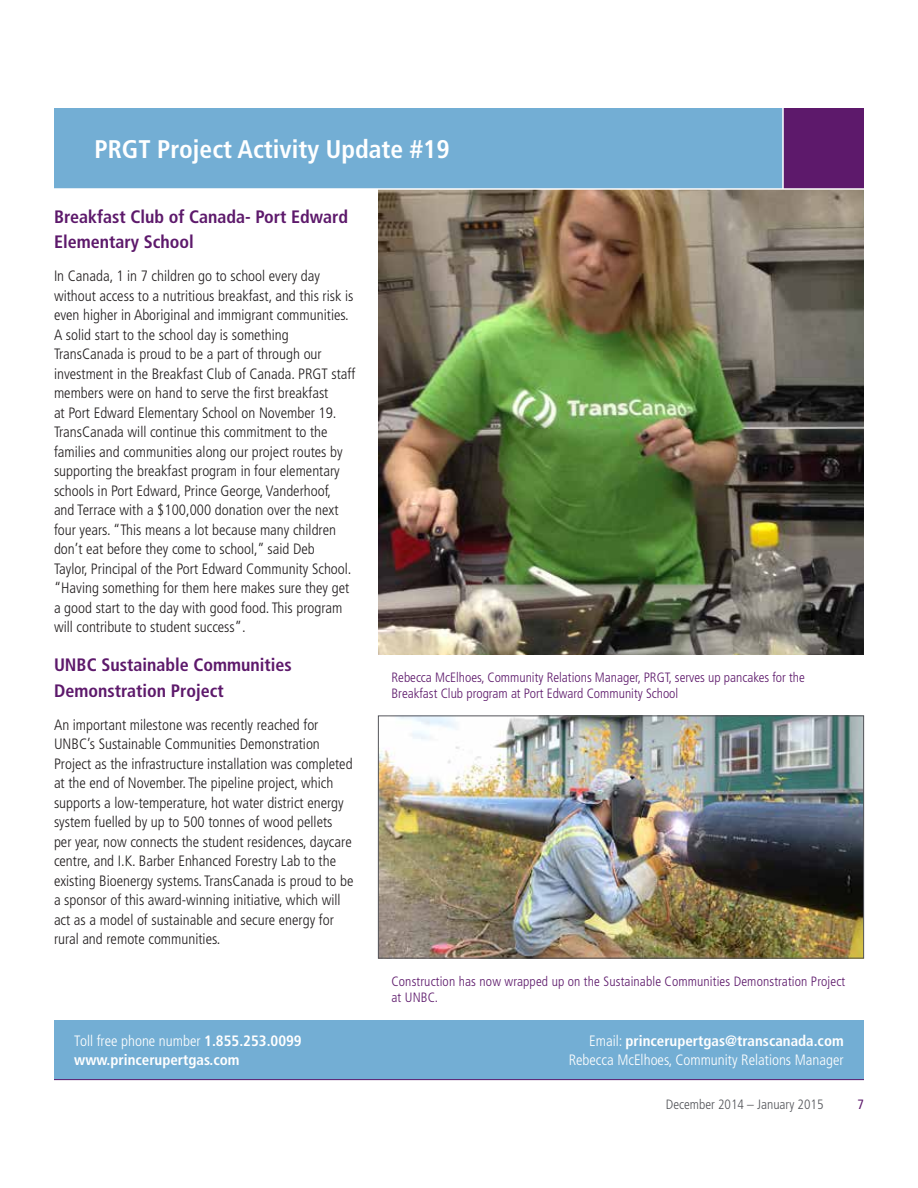
<style>
.page{position:relative;width:918px;height:1188px;background:#fff}
.page>*{position:absolute;margin:0;border:0;box-sizing:border-box;transform-origin:0 0}
.t1{font:700 condensed 25.5px "Frutiger";color:#fff}
.t2{font:700 condensed 18px/25.5px "Frutiger";color:#5d196b}
.t3{font:300 condensed 15px/19.5px "Frutiger";color:#231f20}
.t4{font:300 condensed 15px "Frutiger";color:#fff}
.t5{font:700 condensed 15px "Frutiger";color:#fff}
.t6{font:300 condensed 13.5px/16.5px "Frutiger";color:#5d196b}
.t7{font:300 condensed 13.5px "Frutiger";color:#54555a}
.t8{font:condensed 13.5px "Frutiger";color:#5d196b}
.s1{font-weight:700}
.s2{font-weight:300}
</style>
<div class="page">
<div style="left:54px;top:108px;width:730px;height:81px;background:#73aed4"></div>
<div style="left:783px;top:108px;width:81px;height:81px;background:#5d196b"></div>
<div style="left:54px;top:1019px;width:810px;height:61px;background:#73aed4"></div>
<img style="left:378px;top:190px;width:486px;height:465px">
<img style="left:380px;top:718px;width:482px;height:238px">
<div style="left:378px;top:716px;width:486px;height:242px;border:1px solid #54555a"></div>
<hr style="left:782px;top:108px;width:2px;height:81px;background:#fff">
<hr style="left:54px;top:1079px;width:810px;height:1px;background:#5d196b">
<hr style="left:54px;top:188px;width:810px;height:2px;background:#fff">
<hr style="left:54px;top:1018px;width:810px;height:2px;background:#fff">
<h1 class="t1" style="left:94px;top:134px;width:357px">PRGT Project Activity Update #19</h1>
<p class="t2" style="left:54px;top:204px;width:296px">Breakfast Club of Canada- Port Edward<br>Elementary School</p>
<p class="t3" style="left:54px;top:267px;width:303px">In Canada, 1 in 7 children go to school every day without access to a nutritious breakfast, and this risk is even higher in Aboriginal and immigrant communities.<br>A solid start to the school day is something TransCanada is proud to be a part of through our investment in the Breakfast Club of Canada. PRGT staff members were on hand to serve the first breakfast<br>at Port Edward Elementary School on November 19.<br>TransCanada will continue this commitment to the families and communities along our project routes by supporting the breakfast program in four elementary schools in Port Edward, Prince George, Vanderhoof, and Terrace with a $100,000 donation over the next four years. “This means a lot because many children don’t eat before they come to school,” said Deb<br>Taylor, Principal of the Port Edward Community School. “Having something for them here makes sure they get a good start to the day with good food. This program will contribute to student success”.</p>
<p class="t2" style="left:54px;top:652px;width:239px">UNBC Sustainable Communities<br>Demonstration Project</p>
<p class="t3" style="left:54px;top:715px;width:301px">An important milestone was recently reached for UNBC’s Sustainable Communities Demonstration Project as the infrastructure installation was completed at the end of November. The pipeline project, which supports a low-temperature, hot water district energy system fuelled by up to 500 tonnes of wood pellets per year, now connects the student residences, daycare centre, and I.K. Barber Enhanced Forestry Lab to the existing Bioenergy systems. TransCanada is proud to be a sponsor of this award-winning initiative, which will act as a model of sustainable and secure energy for rural and remote communities.</p>
<p class="t6" style="left:392px;top:669px;width:415px">Rebecca McElhoes, Community Relations Manager, PRGT, serves up pancakes for the<br>Breakfast Club program at Port Edward Community School</p>
<p class="t6" style="left:392px;top:973px;width:455px">Construction has now wrapped up on the Sustainable Communities Demonstration Project at UNBC.</p>
<p class="t4" style="left:74px;top:1032px;width:229px">Toll free phone number <span class="s1">1.855.253.0099</span></p>
<p class="t5" style="left:589px;top:1031px;width:256px"><span class="s2">Email:</span> princerupertgas@transcanada.com</p>
<p class="t5" style="left:74px;top:1051px;width:167px">www.princerupertgas.com</p>
<p class="t4" style="left:569px;top:1051px;width:276px">Rebecca McElhoes, Community Relations Manager</p>
<p class="t7" style="left:666px;top:1096px;width:159px">December 2014 – January 2015</p>
<p class="t8" style="left:858px;top:1096px;width:8px">7</p>
</div>
